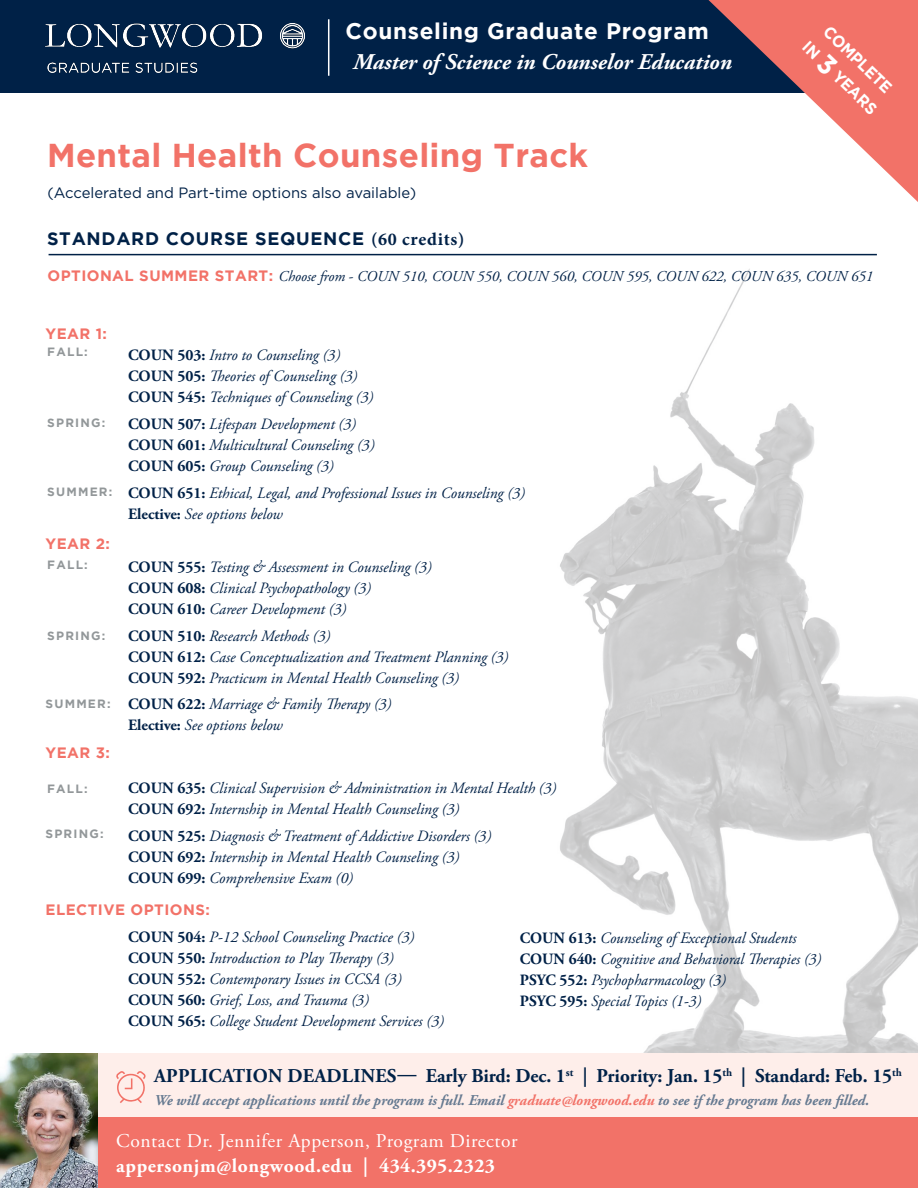
<style>
.page{position:relative;width:918px;height:1188px;background:#fff}
.page>*{position:absolute;margin:0;border:0;box-sizing:border-box;transform-origin:0 0}
.t1{font:700 33px "Gotham";letter-spacing:.01em;color:#f27268}
.t2{font:italic 700 22.5px "Adobe Garamond Pro";color:#fff}
.t3{font:700 22.5px "Gotham";letter-spacing:.03em;color:#fff}
.t4{font:700 19.5px "Adobe Garamond Pro";color:#002147}
.t5{font:19.5px "Adobe Garamond Pro";letter-spacing:.03em;color:#fff}
.t6{font:700 19.5px "Adobe Garamond Pro";letter-spacing:.03em;color:#fff}
.t7{font:700 18px "Gotham";letter-spacing:.04em;color:#002147}
.t8{font:700 16.5px "Gotham";color:#fff;scale:.93 1}
.t9{font:italic 15.75px/21px "Adobe Garamond Pro";color:#002147}
.t10{font:italic 700 15px "Adobe Garamond Pro";color:#667a91}
.t11{font:italic 15px "Adobe Garamond Pro";color:#002147}
.t12{font:15px "Gotham";color:#002147}
.t13{font:700 15px "Gotham";letter-spacing:.03em;color:#f27268}
.t14{font:700 12px "Gotham";letter-spacing:.1em;color:#929799}
.s1{font-family:"Minion Pro"}
.s2{font-size:27px}
.s3{font-family:"Gotham";font-weight:700;font-style:normal;color:#f27268}
.s4{font-weight:700;font-style:normal}
.s5{color:#f27268}
</style>
<div class="page">
<img style="left:518px;top:255px;width:400px;height:798px">
<hr style="left:49px;top:254px;width:828px;height:1px;background:#002147">
<div style="left:0;top:0;width:918px;height:92px;background:#002147"></div>
<img style="left:46px;top:23px;width:258px;height:50px">
<hr style="left:328px;top:19px;width:1px;height:57px;background:#fff">
<svg style="left:709px;top:0;width:209px;height:202px"></svg>
<div style="left:0;top:1102px;width:918px;height:86px;background:#f27268"></div>
<div style="left:0;top:1053px;width:918px;height:64px;background:#feeeea"></div>
<svg style="left:116px;top:1071px;width:30px;height:32px"></svg>
<img style="left:0;top:1053px;width:98px;height:135px">
<p class="t3" style="left:346px;top:18px;width:365px">Counseling Graduate Program</p>
<p class="t2" style="left:353px;top:49px;width:381px">Master of Science in Counselor Education</p>
<p class="t1" style="left:47px;top:136px;width:543px">Mental Health Counseling Track</p>
<p class="t12" style="left:48px;top:183px;width:370px">(Accelerated and Part-time options also available)</p>
<p class="t7" style="left:47px;top:229px;width:419px">STANDARD COURSE SEQUENCE <span class="s1">(60 credits)</span></p>
<p class="t8" style="left:833px;top:22px;width:96px;rotate:44deg">COMPLETE</p>
<p class="t8" style="left:812px;top:37px;width:105px;rotate:44deg">IN <span class="s2">3</span> YEARS</p>
<p class="t11" style="left:48px;top:267px;width:827px"><span class="s3">OPTIONAL SUMMER START:</span> Choose from - COUN 510, COUN 550, COUN 560, COUN 595, COUN 622, COUN 635, COUN 651</p>
<p class="t13" style="left:46px;top:325px;width:63px">YEAR 1:</p>
<p class="t14" style="left:47px;top:345px;width:42px">FALL:</p>
<p class="t14" style="left:47px;top:415px;width:60px">SPRING:</p>
<p class="t14" style="left:47px;top:484px;width:67px">SUMMER:</p>
<p class="t13" style="left:46px;top:535px;width:66px">YEAR 2:</p>
<p class="t14" style="left:47px;top:558px;width:42px">FALL:</p>
<p class="t14" style="left:47px;top:628px;width:60px">SPRING:</p>
<p class="t14" style="left:46px;top:697px;width:67px">SUMMER:</p>
<p class="t13" style="left:46px;top:744px;width:66px">YEAR 3:</p>
<p class="t14" style="left:47px;top:782px;width:42px">FALL:</p>
<p class="t14" style="left:46px;top:827px;width:60px">SPRING:</p>
<p class="t9" style="left:128px;top:345px;width:214px"><span class="s4">COUN 503:</span> Intro to Counseling (3)</p>
<p class="t9" style="left:128px;top:366px;width:231px"><span class="s4">COUN 505:</span> Theories of Counseling (3)</p>
<p class="t9" style="left:128px;top:387px;width:247px"><span class="s4">COUN 545:</span> Techniques of Counseling (3)</p>
<p class="t9" style="left:128px;top:414px;width:248px"><span class="s4">COUN 507:</span> Lifespan Development (3)<br><span class="s4">COUN 601:</span> Multicultural Counseling (3)<br><span class="s4">COUN 605:</span> Group Counseling (3)</p>
<p class="t9" style="left:128px;top:483px;width:398px"><span class="s4">COUN 651:</span> Ethical, Legal, and Professional Issues in Counseling (3)</p>
<p class="t9" style="left:128px;top:504px;width:156px"><span class="s4">Elective:</span> See options below</p>
<p class="t9" style="left:128px;top:557px;width:305px"><span class="s4">COUN 555:</span> Testing &amp; Assessment in Counseling (3)</p>
<p class="t9" style="left:128px;top:578px;width:244px"><span class="s4">COUN 608:</span> Clinical Psychopathology (3)</p>
<p class="t9" style="left:128px;top:599px;width:220px"><span class="s4">COUN 610:</span> Career Development (3)</p>
<p class="t9" style="left:128px;top:626px;width:204px"><span class="s4">COUN 510:</span> Research Methods (3)</p>
<p class="t9" style="left:128px;top:647px;width:382px"><span class="s4">COUN 612:</span> Case Conceptualization and Treatment Planning (3)</p>
<p class="t9" style="left:128px;top:668px;width:332px"><span class="s4">COUN 592:</span> Practicum in Mental Health Counseling (3)</p>
<p class="t9" style="left:128px;top:693px;width:265px"><span class="s4">COUN 622:</span> Marriage &amp; Family Therapy (3)</p>
<p class="t9" style="left:128px;top:714px;width:156px"><span class="s4">Elective:</span> See options below</p>
<p class="t9" style="left:128px;top:778px;width:430px"><span class="s4">COUN 635:</span> Clinical Supervision &amp; Administration in Mental Health (3)</p>
<p class="t9" style="left:128px;top:799px;width:333px"><span class="s4">COUN 692:</span> Internship in Mental Health Counseling (3)</p>
<p class="t9" style="left:128px;top:826px;width:365px"><span class="s4">COUN 525:</span> Diagnosis &amp; Treatment of Addictive Disorders (3)</p>
<p class="t9" style="left:128px;top:847px;width:333px"><span class="s4">COUN 692:</span> Internship in Mental Health Counseling (3)</p>
<p class="t9" style="left:128px;top:868px;width:226px"><span class="s4">COUN 699:</span> Comprehensive Exam (0)</p>
<p class="t13" style="left:46px;top:901px;width:166px">ELECTIVE OPTIONS:</p>
<p class="t9" style="left:128px;top:927px;width:288px"><span class="s4">COUN 504:</span> P-12 School Counseling Practice (3)</p>
<p class="t9" style="left:128px;top:948px;width:267px"><span class="s4">COUN 550:</span> Introduction to Play Therapy (3)</p>
<p class="t9" style="left:128px;top:969px;width:275px"><span class="s4">COUN 552:</span> Contemporary Issues in CCSA (3)</p>
<p class="t9" style="left:128px;top:990px;width:242px"><span class="s4">COUN 560:</span> Grief, Loss, and Trauma (3)</p>
<p class="t9" style="left:128px;top:1011px;width:317px"><span class="s4">COUN 565:</span> College Student Development Services (3)</p>
<p class="t9" style="left:520px;top:928px;width:278px"><span class="s4">COUN 613:</span> Counseling of Exceptional Students</p>
<p class="t9" style="left:520px;top:949px;width:303px"><span class="s4">COUN 640:</span> Cognitive and Behavioral Therapies (3)</p>
<p class="t9" style="left:520px;top:970px;width:208px"><span class="s4">PSYC 552:</span> Psychopharmacology (3)</p>
<p class="t9" style="left:520px;top:991px;width:183px"><span class="s4">PSYC 595:</span> Special Topics (1-3)</p>
<p class="t4" style="left:154px;top:1065px;width:749px">APPLICATION DEADLINES— Early Bird: Dec. 1<sup>st</sup> | Priority: Jan. 15<sup>th</sup> | Standard: Feb. 15<sup>th</sup></p>
<p class="t10" style="left:154px;top:1092px;width:717px">We will accept applications until the program is full. Email <span class="s5">graduate@longwood.edu</span> to see if the program has been filled.</p>
<p class="t5" style="left:116px;top:1129px;width:403px">Contact Dr. Jennifer Apperson, Program Director</p>
<p class="t6" style="left:116px;top:1155px;width:380px">appersonjm@longwood.edu | 434.395.2323</p>
</div>
